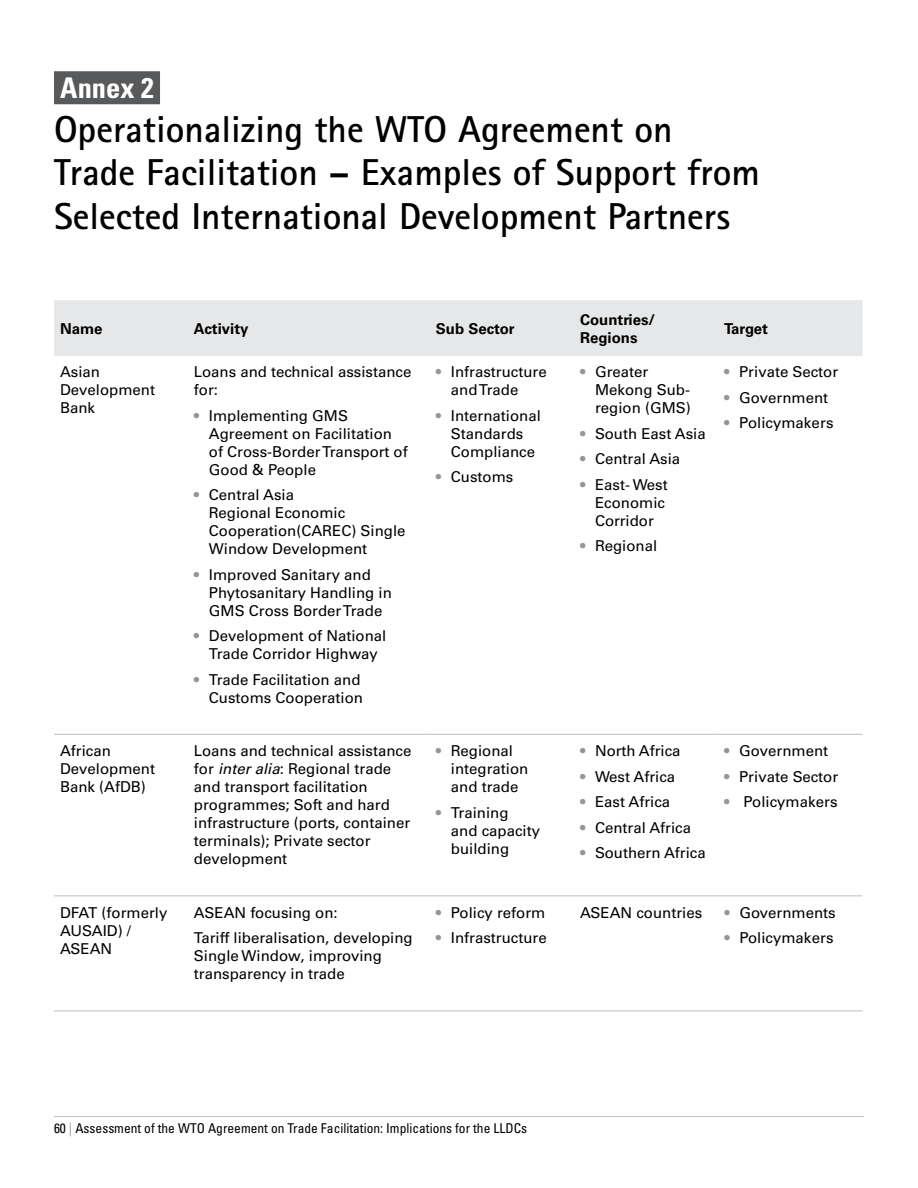
<style>
.page{position:relative;width:918px;height:1188px;background:#fff}
.page>*{position:absolute;margin:0;border:0;box-sizing:border-box;transform-origin:0 0}
.t1{font:700 37.5px/43.5px "Rotis Sans Serif";color:#000}
.t2{font:700 condensed 28.5px "Univers";color:#fff}
.t3{font:15px/18px "Univers";color:#000}
.t4{font:700 15px/18px "Univers";color:#000}
.t5{font:condensed 13.5px "Univers";color:#000}
.s1{color:#939598}
.s2{font-style:italic}
</style>
<div class="page">
<hr style="left:54px;top:1116px;width:810px;height:1px;background:#bcbec0">
<div style="left:54px;top:71px;width:106px;height:33px;background:#58595b"></div>
<div style="left:54px;top:300px;width:808px;height:56px;background:#e6e7e8"></div>
<hr style="left:54px;top:734px;width:134px;height:1px;background:#bcbec0">
<hr style="left:188px;top:734px;width:242px;height:1px;background:#bcbec0">
<hr style="left:430px;top:734px;width:144px;height:1px;background:#bcbec0">
<hr style="left:574px;top:734px;width:144px;height:1px;background:#bcbec0">
<hr style="left:718px;top:734px;width:145px;height:1px;background:#bcbec0">
<hr style="left:54px;top:896px;width:134px;height:1px;background:#bcbec0">
<hr style="left:188px;top:896px;width:242px;height:1px;background:#bcbec0">
<hr style="left:430px;top:896px;width:144px;height:1px;background:#bcbec0">
<hr style="left:574px;top:896px;width:144px;height:1px;background:#bcbec0">
<hr style="left:718px;top:896px;width:145px;height:1px;background:#bcbec0">
<hr style="left:54px;top:1011px;width:134px;height:1px;background:#bcbec0">
<hr style="left:188px;top:1011px;width:242px;height:1px;background:#bcbec0">
<hr style="left:430px;top:1011px;width:144px;height:1px;background:#bcbec0">
<hr style="left:574px;top:1011px;width:144px;height:1px;background:#bcbec0">
<hr style="left:718px;top:1011px;width:145px;height:1px;background:#bcbec0">
<h2 class="t2" style="left:60px;top:71px;width:95px">Annex 2</h2>
<h1 class="t1" style="left:54px;top:107px;width:708px">Operationalizing the WTO Agreement on<br>Trade Facilitation – Examples of Support from<br>Selected International Development Partners</h1>
<p class="t4" style="left:60px;top:320px;width:44px">Name</p>
<p class="t4" style="left:194px;top:320px;width:56px">Activity</p>
<p class="t4" style="left:436px;top:320px;width:80px">Sub Sector</p>
<p class="t4" style="left:580px;top:311px;width:77px">Countries/<br>Regions</p>
<p class="t4" style="left:724px;top:320px;width:45px">Target</p>
<p class="t3" style="left:60px;top:363px;width:97px">Asian<br>Development<br>Bank</p>
<p class="t3" style="left:194px;top:363px;width:219px">Loans and technical assistance for:</p>
<p class="t3" style="left:209px;top:407px;width:200px;text-indent:-15px"><span class="s1">•</span> Implementing GMS<br>Agreement on Facilitation of Cross-Border Transport of<br>Good &amp; People</p>
<p class="t3" style="left:209px;top:486px;width:198px;text-indent:-15px"><span class="s1">•</span> Central Asia<br>Regional Economic<br>Cooperation(CAREC) Single<br>Window Development</p>
<p class="t3" style="left:209px;top:566px;width:185px;text-indent:-15px"><span class="s1">•</span> Improved Sanitary and<br>Phytosanitary Handling in<br>GMS Cross Border Trade</p>
<p class="t3" style="left:194px;top:627px;width:194px;text-align:center"><span class="s1">•</span> Development of National<br>Trade Corridor Highway</p>
<p class="t3" style="left:194px;top:671px;width:171px;text-align:right"><span class="s1">•</span> Trade Facilitation and<br>Customs Cooperation</p>
<p class="t3" style="left:724px;top:363px;width:115px"><span class="s1">•</span> Private Sector</p>
<p class="t3" style="left:724px;top:389px;width:105px"><span class="s1">•</span> Government</p>
<p class="t3" style="left:724px;top:414px;width:111px"><span class="s1">•</span> Policymakers</p>
<p class="t3" style="left:595px;top:363px;width:97px;text-indent:-15px"><span class="s1">•</span> Greater<br>Mekong Sub&shy;region (GMS)</p>
<p class="t3" style="left:580px;top:425px;width:127px"><span class="s1">•</span> South East Asia</p>
<p class="t3" style="left:580px;top:450px;width:102px"><span class="s1">•</span> Central Asia</p>
<p class="t3" style="left:595px;top:476px;width:74px;text-indent:-15px"><span class="s1">•</span> East- West<br>Economic<br>Corridor</p>
<p class="t3" style="left:580px;top:537px;width:79px"><span class="s1">•</span> Regional</p>
<p class="t3" style="left:451px;top:363px;width:97px;text-indent:-15px"><span class="s1">•</span> Infrastructure and Trade</p>
<p class="t3" style="left:451px;top:407px;width:92px;text-indent:-15px"><span class="s1">•</span> International<br>Standards<br>Compliance</p>
<p class="t3" style="left:436px;top:468px;width:79px"><span class="s1">•</span> Customs</p>
<p class="t3" style="left:60px;top:742px;width:97px">African<br>Development<br>Bank (AfDB)</p>
<p class="t3" style="left:194px;top:742px;width:219px">Loans and technical assistance for <span class="s2">inter alia</span>: Regional trade and transport facilitation programmes; Soft and hard infrastructure (ports, container terminals); Private sector development</p>
<p class="t3" style="left:451px;top:742px;width:79px;text-indent:-15px"><span class="s1">•</span> Regional integration and trade</p>
<p class="t3" style="left:451px;top:804px;width:91px;text-indent:-15px"><span class="s1">•</span> Training<br>and capacity building</p>
<p class="t3" style="left:60px;top:904px;width:109px">DFAT (formerly<br>AUSAID) /<br>ASEAN</p>
<p class="t3" style="left:194px;top:900px;width:220px;line-height:25.5px">ASEAN focusing on:<br>Tariff liberalisation, developing</p>
<p class="t3" style="left:194px;top:947px;width:189px">Single Window, improving transparency in trade</p>
<p class="t3" style="left:436px;top:904px;width:111px"><span class="s1">•</span> Policy reform</p>
<p class="t3" style="left:436px;top:929px;width:112px"><span class="s1">•</span> Infrastructure</p>
<p class="t3" style="left:580px;top:742px;width:102px"><span class="s1">•</span> North Africa</p>
<p class="t3" style="left:580px;top:768px;width:97px"><span class="s1">•</span> West Africa</p>
<p class="t3" style="left:580px;top:793px;width:92px"><span class="s1">•</span> East Africa</p>
<p class="t3" style="left:580px;top:819px;width:112px"><span class="s1">•</span> Central Africa</p>
<p class="t3" style="left:580px;top:844px;width:127px"><span class="s1">•</span> Southern Africa</p>
<p class="t3" style="left:724px;top:742px;width:105px"><span class="s1">•</span> Government</p>
<p class="t3" style="left:724px;top:768px;width:115px"><span class="s1">•</span> Private Sector</p>
<p class="t3" style="left:724px;top:793px;width:115px"><span class="s1">•</span> Policymakers</p>
<p class="t3" style="left:580px;top:904px;width:124px">ASEAN countries</p>
<p class="t3" style="left:724px;top:904px;width:113px"><span class="s1">•</span> Governments</p>
<p class="t3" style="left:724px;top:929px;width:111px"><span class="s1">•</span> Policymakers</p>
<p class="t5" style="left:54px;top:1120px;width:475px">60 <span class="s1">|</span> Assessment of the WTO Agreement on Trade Facilitation: Implications for the LLDCs</p>
</div>
